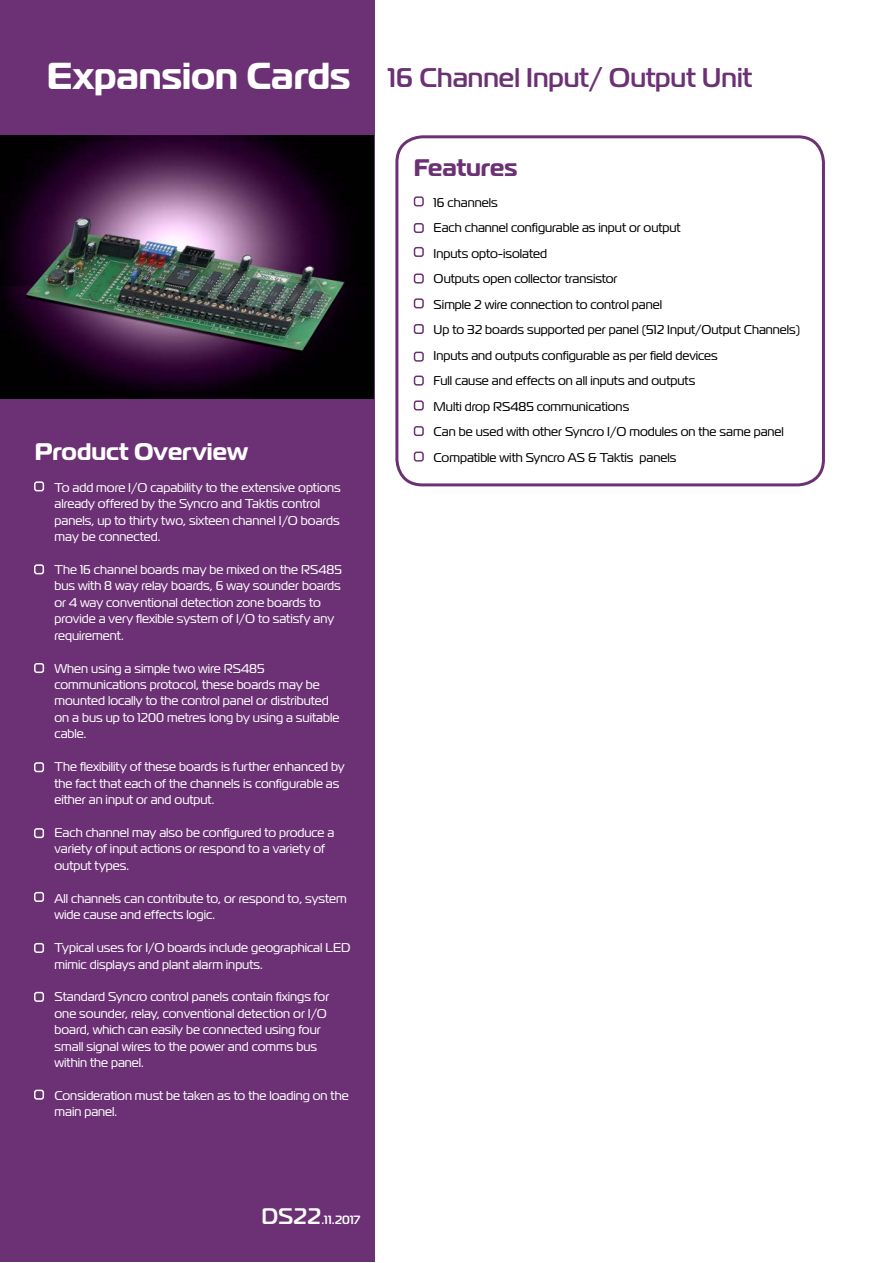
<style>
.page{position:relative;width:893px;height:1263px;background:#fff}
.page>*{position:absolute;margin:0;border:0;box-sizing:border-box;transform-origin:0 0}
.t1{font:700 37.5px "Magistral";color:#fff}
.t2{font:500 27px "Magistral";color:#6c3175}
.t3{font:700 24px "Magistral";color:#fff}
.t4{font:700 24px "Magistral";color:#6c3175}
.t5{font:12.75px/16.5px "Magistral";color:#fff}
.t6{font:12.75px/25.5px "Magistral";color:#000}
.t7{font:500 12px "Magistral";letter-spacing:.01em;color:#fff}
.s1{font-size:22.5px}
</style>
<div class="page">
<div style="left:0;top:1px;width:374px;height:1261px;background:#6c3175"></div>
<img style="left:0;top:135px;width:373px;height:264px">
<div style="left:34px;top:481px;width:10px;height:10px;border:2px solid #fff;border-radius:2px"></div>
<div style="left:34px;top:663px;width:10px;height:10px;border:2px solid #fff;border-radius:2px"></div>
<div style="left:34px;top:564px;width:10px;height:10px;border:2px solid #fff;border-radius:2px"></div>
<div style="left:34px;top:762px;width:10px;height:10px;border:2px solid #fff;border-radius:2px"></div>
<div style="left:395px;top:135px;width:430px;height:351px;border:3px solid #6c3175;border-radius:26px"></div>
<div style="left:34px;top:828px;width:10px;height:10px;border:2px solid #fff;border-radius:2px"></div>
<div style="left:414px;top:196px;width:10px;height:10px;border:2px solid #6c3175;border-radius:2px"></div>
<div style="left:414px;top:298px;width:10px;height:10px;border:2px solid #6c3175;border-radius:2px"></div>
<div style="left:414px;top:223px;width:10px;height:10px;border:2px solid #6c3175;border-radius:2px"></div>
<div style="left:414px;top:273px;width:10px;height:11px;border:2px solid #6c3175;border-radius:2px"></div>
<div style="left:414px;top:324px;width:10px;height:10px;border:2px solid #6c3175;border-radius:2px"></div>
<div style="left:414px;top:247px;width:10px;height:10px;border:2px solid #6c3175;border-radius:2px"></div>
<div style="left:414px;top:352px;width:10px;height:10px;border:2px solid #6c3175;border-radius:2px"></div>
<div style="left:414px;top:400px;width:10px;height:10px;border:2px solid #6c3175;border-radius:2px"></div>
<div style="left:414px;top:376px;width:10px;height:10px;border:2px solid #6c3175;border-radius:2px"></div>
<div style="left:414px;top:426px;width:10px;height:10px;border:2px solid #6c3175;border-radius:2px"></div>
<div style="left:414px;top:452px;width:10px;height:10px;border:2px solid #6c3175;border-radius:2px"></div>
<div style="left:34px;top:892px;width:10px;height:10px;border:2px solid #fff;border-radius:2px"></div>
<div style="left:34px;top:943px;width:10px;height:10px;border:2px solid #fff;border-radius:2px"></div>
<div style="left:34px;top:992px;width:10px;height:10px;border:2px solid #fff;border-radius:2px"></div>
<div style="left:34px;top:1090px;width:10px;height:10px;border:2px solid #fff;border-radius:2px"></div>
<h1 class="t1" style="left:47px;top:51px;width:305px">Expansion Cards</h1>
<h3 class="t3" style="left:35px;top:436px;width:215px">Product Overview</h3>
<p class="t5" style="left:55px;top:479px;width:288px">To add more I/O capability to the extensive options already offered by the Syncro and Taktis control panels, up to thirty two, sixteen channel I/O boards may be connected.</p>
<p class="t5" style="left:55px;top:561px;width:289px">The 16 channel boards may be mixed on the RS485 bus with 8 way relay boards, 6 way sounder boards or 4 way conventional detection zone boards to provide a very flexible system of I/O to satisfy any requirement.</p>
<p class="t5" style="left:55px;top:660px;width:286px">When using a simple two wire RS485 communications protocol, these boards may be mounted locally to the control panel or distributed on a bus up to 1200 metres long by using a suitable cable.</p>
<p class="t5" style="left:55px;top:758px;width:292px">The flexibility of these boards is further enhanced by the fact that each of the channels is configurable as either an input or and output.</p>
<p class="t5" style="left:55px;top:824px;width:281px">Each channel may also be configured to produce a variety of input actions or respond to a variety of output types.</p>
<p class="t5" style="left:55px;top:890px;width:294px">All channels can contribute to, or respond to, system wide cause and effects logic.</p>
<p class="t5" style="left:55px;top:939px;width:297px">Typical uses for I/O boards include geographical LED mimic displays and plant alarm inputs.</p>
<p class="t5" style="left:55px;top:988px;width:276px">Standard Syncro control panels contain fixings for one sounder, relay, conventional detection or I/O board, which can easily be connected using four small signal wires to the power and comms bus within the panel.</p>
<p class="t5" style="left:55px;top:1087px;width:296px">Consideration must be taken as to the loading on the main panel.</p>
<h2 class="t2" style="left:388px;top:61px;width:366px">16 Channel Input/ Output Unit</h2>
<h3 class="t4" style="left:414px;top:152px;width:105px">Features</h3>
<p class="t6" style="left:434px;top:189px;width:368px">16 channels<br>Each channel configurable as input or output<br>Inputs opto-isolated<br>Outputs open collector transistor<br>Simple 2 wire connection to control panel<br>Up to 32 boards supported per panel (512 Input/Output Channels)<br>Inputs and outputs configurable as per field devices<br>Full cause and effects on all inputs and outputs<br>Multi drop RS485 communications<br>Can be used with other Syncro I/O modules on the same panel Compatible with Syncro AS &amp; Taktis panels</p>
<p class="t7" style="left:261px;top:1212px;width:100px"><span class="s1">DS22</span>.11.2017</p>
</div>
